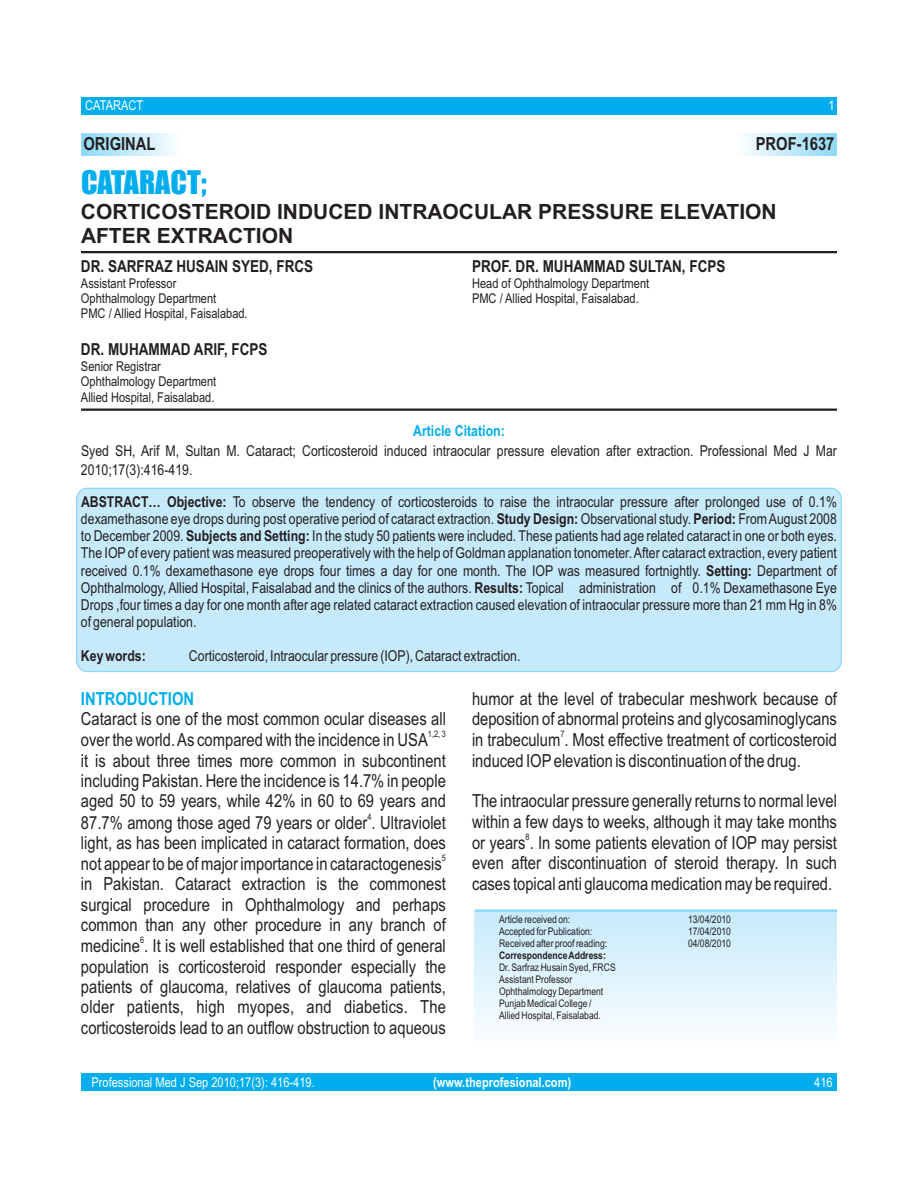
<style>
.page{position:relative;width:918px;height:1188px;background:#fff}
.page>*{position:absolute;margin:0;border:0;box-sizing:border-box;transform-origin:0 0}
.t1{font:30px "Impact";color:#00aeef}
.t2{font:700 21px/23.4px "Arial";color:#231f20}
.t3{font:18px/20.4px "Arial Narrow";color:#231f20}
.t4{font:700 18px "Arial Narrow";color:#231f20}
.t5{font:700 18px "Arial Narrow";color:#00aeef}
.t6{font:700 16.5px "Arial Narrow";color:#231f20}
.t7{font:15px/17.1px "Arial Narrow";color:#231f20;text-align:justify}
.t8{font:700 15px "Arial Narrow";color:#00aeef}
.t9{font:700 15px "Arial Narrow";color:#231f20}
.t10{font:13.5px/15.3px "Arial Narrow";color:#231f20}
.t11{font:13.5px "Arial Narrow";color:#fff}
.t12{font:700 13.5px "Arial Narrow";color:#fff}
.t13{font:10.5px/11.9px "Arial Narrow";color:#231f20}
.t14{font:700 10.5px "Arial Narrow";color:#231f20}
.t15{font:9px "Arial Narrow";color:#231f20}
.s1{font-weight:700}
</style>
<div class="page">
<div style="left:739px;top:133px;width:98px;height:23px;background:linear-gradient(to right,#fbfdfe,#8fd8f8)"></div>
<div style="left:81px;top:97px;width:756px;height:17px;background:#00aeef"></div>
<div style="left:81px;top:1074px;width:756px;height:17px;background:#00aeef"></div>
<div style="left:76px;top:488px;width:766px;height:184px;background:#c7eafb;border:1px solid #8ed8f8;border-radius:11px"></div>
<div style="left:475px;top:912px;width:362px;height:134px;background:linear-gradient(to bottom,#c7eafb,#fcfeff)"></div>
<hr style="left:475px;top:909px;width:362px;height:3px;background:#8ed8f8">
<div style="left:81px;top:133px;width:98px;height:23px;background:linear-gradient(to right,#8ed8f8,#fafdfe)"></div>
<hr style="left:81px;top:251px;width:756px;height:2px;background:#231f20">
<hr style="left:81px;top:409px;width:756px;height:2px;background:#231f20">
<p class="t11" style="left:85px;top:100px;width:60px">CATARACT</p>
<p class="t11" style="left:829px;top:100px;width:8px">1</p>
<p class="t4" style="left:83px;top:137px;width:74px">ORIGINAL</p>
<p class="t4" style="left:756px;top:137px;width:80px">PROF-1637</p>
<h1 class="t1" style="left:81px;top:170px;width:127px">CATARACT;</h1>
<p class="t2" style="left:81px;top:202px;width:697px">CORTICOSTEROID INDUCED INTRAOCULAR PRESSURE ELEVATION<br>AFTER EXTRACTION</p>
<p class="t6" style="left:81px;top:260px;width:234px">DR. SARFRAZ HUSAIN SYED, FRCS</p>
<p class="t6" style="left:472px;top:260px;width:255px">PROF. DR. MUHAMMAD SULTAN, FCPS</p>
<p class="t10" style="left:81px;top:277px;width:97px">Assistant Professor</p>
<p class="t10" style="left:472px;top:277px;width:179px">Head of Ophthalmology Department</p>
<p class="t10" style="left:81px;top:292px;width:137px">Ophthalmology Department</p>
<p class="t10" style="left:472px;top:292px;width:168px">PMC / Allied Hospital, Faisalabad.</p>
<p class="t10" style="left:81px;top:307px;width:168px">PMC / Allied Hospital, Faisalabad.</p>
<p class="t6" style="left:81px;top:343px;width:188px">DR. MUHAMMAD ARIF, FCPS</p>
<p class="t10" style="left:81px;top:360px;width:137px">Senior Registrar<br>Ophthalmology Department<br>Allied Hospital, Faisalabad.</p>
<p class="t8" style="left:413px;top:425px;width:93px">Article Citation:</p>
<p class="t7" style="left:81px;top:442px;width:757px;line-height:19.8px">Syed SH, Arif M, Sultan M. Cataract; Corticosteroid induced intraocular pressure elevation after extraction. Professional Med J Mar<br>2010;17(3):416-419.</p>
<p class="t7" style="left:81px;top:495px;width:758px"><span class="s1">ABSTRACT… Objective:</span> To observe the tendency of corticosteroids to raise the intraocular pressure after prolonged use of 0.1% dexamethasone eye drops during post operative period of cataract extraction. <span class="s1">Study Design:</span> Observational study. <span class="s1">Period:</span> From August 2008 to December 2009. <span class="s1">Subjects and Setting:</span> In the study 50 patients were included. These patients had age related cataract in one or both eyes.<br>The IOP of every patient was measured preoperatively with the help of Goldman applanation tonometer. After cataract extraction, every patient received 0.1% dexamethasone eye drops four times a day for one month. The IOP was measured fortnightly. <span class="s1">Setting:</span> Department of Ophthalmology, Allied Hospital, Faisalabad and the clinics of the authors. <span class="s1">Results:</span> Topical administration of 0.1% Dexamethasone Eye Drops ,four times a day for one month after age related cataract extraction caused elevation of intraocular pressure more than 21 mm Hg in 8% of general population.</p>
<p class="t9" style="left:81px;top:650px;width:66px">Key words:</p>
<p class="t7" style="left:189px;top:648px;width:333px">Corticosteroid, Intraocular pressure (IOP), Cataract extraction.</p>
<p class="t5" style="left:81px;top:692px;width:115px">INTRODUCTION</p>
<p class="t3" style="left:472px;top:690px;width:366px">humor at the level of trabecular meshwork because of</p>
<p class="t3" style="left:81px;top:710px;width:366px">Cataract is one of the most common ocular diseases all</p>
<p class="t3" style="left:472px;top:710px;width:366px">deposition of abnormal proteins and glycosaminoglycans</p>
<p class="t15" style="left:428px;top:731px;width:20px">1,2, 3</p>
<p class="t15" style="left:560px;top:731px;width:6px">7</p>
<p class="t3" style="left:81px;top:731px;width:348px">over the world. As compared with the incidence in USA</p>
<p class="t3" style="left:472px;top:731px;width:366px">in trabeculum . Most effective treatment of corticosteroid</p>
<p class="t3" style="left:81px;top:752px;width:366px">it is about three times more common in subcontinent</p>
<p class="t3" style="left:472px;top:752px;width:330px">induced IOPelevation is discontinuation of the drug.</p>
<p class="t3" style="left:81px;top:772px;width:366px">including Pakistan. Here the incidence is 14.7% in people aged 50 to 59 years, while 42% in 60 to 69 years and</p>
<p class="t3" style="left:472px;top:792px;width:366px">The intraocular pressure generally returns to normal level</p>
<p class="t15" style="left:368px;top:813px;width:6px">4</p>
<p class="t3" style="left:81px;top:814px;width:366px">87.7% among those aged 79 years or older . Ultraviolet</p>
<p class="t3" style="left:472px;top:813px;width:366px">within a few days to weeks, although it may take months</p>
<p class="t15" style="left:526px;top:833px;width:6px">8</p>
<p class="t3" style="left:81px;top:834px;width:366px">light, as has been implicated in cataract formation, does</p>
<p class="t3" style="left:472px;top:834px;width:366px">or years . In some patients elevation of IOP may persist</p>
<p class="t15" style="left:442px;top:854px;width:6px">5</p>
<p class="t3" style="left:81px;top:855px;width:362px">not appear to be of major importance in cataractogenesis</p>
<p class="t3" style="left:472px;top:854px;width:366px">even after discontinuation of steroid therapy. In such</p>
<p class="t3" style="left:81px;top:876px;width:366px">in Pakistan. Cataract extraction is the commonest</p>
<p class="t3" style="left:472px;top:875px;width:362px">cases topical anti glaucoma medication may be required.</p>
<p class="t3" style="left:81px;top:896px;width:366px">surgical procedure in Ophthalmology and perhaps</p>
<p class="t13" style="left:499px;top:915px;width:73px">Article received on:</p>
<p class="t13" style="left:688px;top:915px;width:45px">13/04/2010</p>
<p class="t3" style="left:81px;top:916px;width:366px">common than any other procedure in any branch of</p>
<p class="t13" style="left:499px;top:927px;width:95px">Accepted for Publication:</p>
<p class="t13" style="left:688px;top:927px;width:45px">17/04/2010</p>
<p class="t15" style="left:140px;top:937px;width:6px">6</p>
<p class="t3" style="left:81px;top:937px;width:366px">medicine . It is well established that one third of general</p>
<p class="t13" style="left:499px;top:938px;width:110px">Received after proof reading:</p>
<p class="t13" style="left:688px;top:938px;width:45px">04/08/2010</p>
<p class="t14" style="left:499px;top:952px;width:108px">Correspondence Address:</p>
<p class="t3" style="left:81px;top:958px;width:366px">population is corticosteroid responder especially the</p>
<p class="t13" style="left:499px;top:962px;width:118px">Dr. Sarfraz Husain Syed, FRCS<br>Assistant Professor</p>
<p class="t3" style="left:81px;top:978px;width:366px">patients of glaucoma, relatives of glaucoma patients,</p>
<p class="t13" style="left:499px;top:986px;width:106px">Ophthalmology Department<br>Punjab Medical College /</p>
<p class="t3" style="left:81px;top:999px;width:366px">older patients, high myopes, and diabetics. The</p>
<p class="t13" style="left:499px;top:1010px;width:103px">Allied Hospital, Faisalabad.</p>
<p class="t3" style="left:81px;top:1019px;width:366px">corticosteroids lead to an outflow obstruction to aqueous</p>
<p class="t11" style="left:91px;top:1077px;width:225px">Professional Med J Sep 2010;17(3): 416-419.</p>
<p class="t12" style="left:433px;top:1077px;width:140px">(www.theprofesional.com)</p>
<p class="t11" style="left:814px;top:1077px;width:20px">416</p>
</div>
